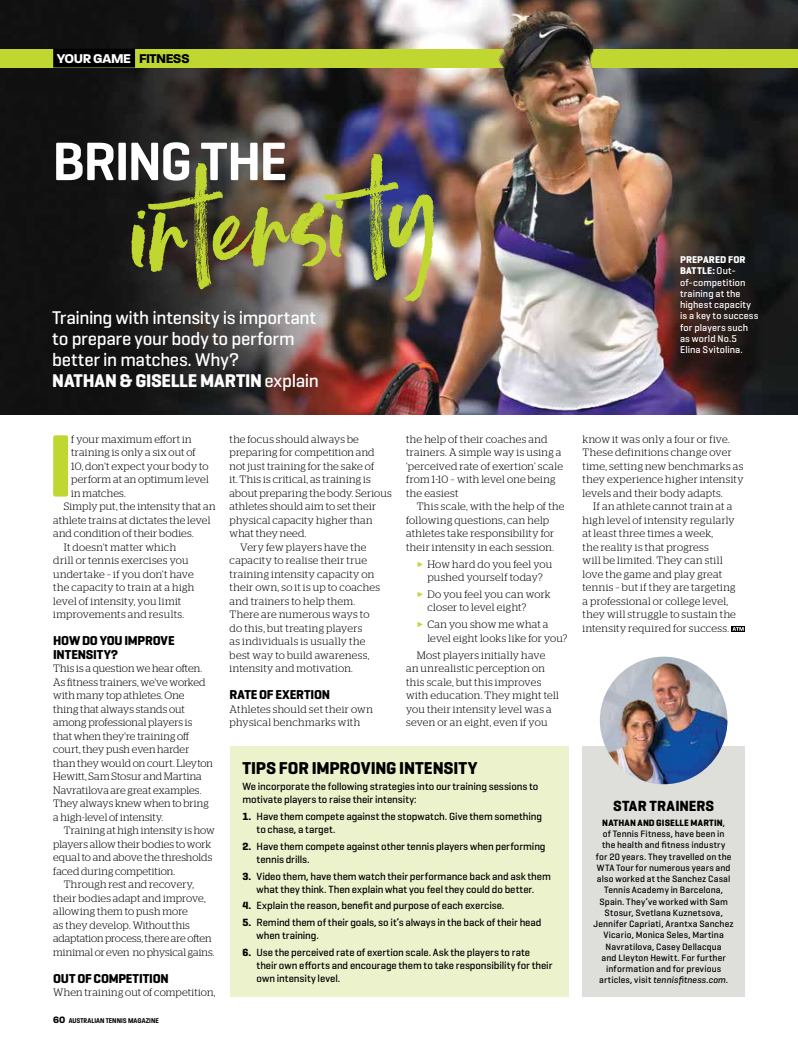
<style>
.page{position:relative;width:798px;height:1053px;background:#fff}
.page>*{position:absolute;margin:0;border:0;box-sizing:border-box;transform-origin:0 0}
.t1{font:105.88px "Freespirit Brush 1";color:#bfd730}
.t2{font:700 90px "Geogrotesque";color:#bfd730}
.t3{font:600 55px "Geogrotesque";letter-spacing:-.035em;color:#fff}
.t4{font:500 18.75px/21.2px "Geogrotesque";letter-spacing:-.02em;color:#fff}
.t5{font:700 17.5px "Geogrotesque";letter-spacing:-.01em;color:#000}
.t6{font:700 15px "Geogrotesque";letter-spacing:.01em;color:#000}
.t7{font:700 13.75px "Paralucent";letter-spacing:-.035em;color:#fff}
.t8{font:700 13.12px/13.5px "Geogrotesque";letter-spacing:-.015em;color:#000}
.t9{font:300 10.62px/13.5px "Stag";letter-spacing:.02em;color:#000}
.t10{font:500 10.62px/13.1px "Geogrotesque";letter-spacing:-.005em;color:#000}
.t11{font:300 10.62px "Stag";color:#000}
.t12{font:300 10.62px "Stag";letter-spacing:-.01em;color:#000}
.t13{font:300 10.62px "Stag";letter-spacing:.04em;color:#000}
.t14{font:500 10px/11.2px "Geogrotesque";letter-spacing:.015em;color:#fff}
.t15{font:500 9.38px/11.2px "Geogrotesque";letter-spacing:.015em;color:#000;text-align:center}
.t16{font:600 7.5px "Paralucent Cond";letter-spacing:.01em;color:#000}
.s1{color:#000}
.s2{font-weight:700}
.s3{font-family:"Paralucent";font-weight:700;font-size:10px}
.s4{color:#bfd730}
.s5{font-style:italic}
</style>
<div class="page">
<svg style="left:731px;top:626px;width:13px;height:5px"></svg>
<svg style="left:732px;top:627px;width:11px;height:3px"></svg>
<div style="left:582px;top:746px;width:162px;height:251px;background:#dedfdb"></div>
<img style="left:599px;top:656px;width:128px;height:128px;border-radius:64px">
<div style="left:229px;top:746px;width:339px;height:251px;background:#ecf2cb"></div>
<img style="left:9px;top:0;width:788px;height:415px">
<p class="t7" style="left:57px;top:50px;width:134px">YOUR GAME <span class="s1">FITNESS</span></p>
<h3 class="t3" style="left:52px;top:127px;width:236px">BRING THE</h3>
<h1 class="t1" style="left:124px;top:169px;width:310px;rotate:-3deg">intensi ty</h1>
<h3 class="t4" style="left:52px;top:306px;width:268px">Training with intensity is important to prepare your body to perform better in matches. Why?<br><span class="s2">NATHAN &amp; GISELLE MARTIN</span> explain</h3>
<p class="t14" style="left:679px;top:254px;width:80px"><span class="s2">PREPARED FOR<br>BATTLE:</span> Out&shy;of-competition training at the highest capacity is a key to success for players such as world No.5<br>Elina Svitolina.</p>
<h2 class="t2" style="left:48px;top:410px;width:27px">I</h2>
<p class="t9" style="left:71px;top:432px;width:122px">f your maximum effort in</p>
<p class="t9" style="left:71px;top:445px;width:126px">training is only a six out of</p>
<p class="t9" style="left:71px;top:459px;width:139px">10, don't expect your body to</p>
<p class="t9" style="left:71px;top:472px;width:139px">perform at an optimum level</p>
<p class="t9" style="left:71px;top:486px;width:56px">in matches.</p>
<p class="t9" style="left:64px;top:499px;width:153px">Simply put, the intensity that an</p>
<p class="t9" style="left:53px;top:513px;width:159px">athlete trains at dictates the level</p>
<p class="t9" style="left:53px;top:526px;width:142px">and condition of their bodies.</p>
<p class="t9" style="left:64px;top:540px;width:114px">It doesn't matter which</p>
<p class="t9" style="left:53px;top:553px;width:137px">drill or tennis exercises you</p>
<p class="t9" style="left:53px;top:567px;width:142px">undertake – if you don't have</p>
<p class="t9" style="left:53px;top:580px;width:143px">the capacity to train at a high</p>
<p class="t9" style="left:53px;top:594px;width:129px">level of intensity, you limit</p>
<p class="t9" style="left:53px;top:607px;width:132px">improvements and results.</p>
<p class="t8" style="left:53px;top:634px;width:123px">HOW DO YOU IMPROVE<br>INTENSITY?</p>
<p class="t9" style="left:53px;top:661px;width:161px">This is a question we hear often.<br>As fitness trainers, we've worked with many top athletes. One<br>thing that always stands out among professional players is that when they're training off court, they push even harder than they would on court. Lleyton<br>Hewitt, Sam Stosur and Martina<br>Navratilova are great examples.<br>They always knew when to bring a high-level of intensity.</p>
<p class="t9" style="left:64px;top:823px;width:152px">Training at high intensity is how</p>
<p class="t9" style="left:53px;top:837px;width:159px">players allow their bodies to work</p>
<p class="t9" style="left:53px;top:850px;width:160px">equal to and above the thresholds</p>
<p class="t11" style="left:53px;top:865px;width:123px">faced during competition.</p>
<p class="t9" style="left:64px;top:877px;width:132px">Through rest and recovery,</p>
<p class="t9" style="left:53px;top:891px;width:154px">their bodies adapt and improve,</p>
<p class="t9" style="left:53px;top:904px;width:136px">allowing them to push more</p>
<p class="t9" style="left:53px;top:918px;width:138px">as they develop. Without this</p>
<p class="t12" style="left:53px;top:932px;width:160px">adaptation process, there are often</p>
<p class="t11" style="left:53px;top:946px;width:163px">minimal or even no physical gains.</p>
<p class="t8" style="left:53px;top:971px;width:117px">OUT OF COMPETITION</p>
<p class="t9" style="left:53px;top:985px;width:164px">When training out of competition,</p>
<p class="t16" style="left:53px;top:1016px;width:107px"><span class="s3">60</span> AUSTRALIAN TENNIS MAGAZINE</p>
<p class="t9" style="left:229px;top:432px;width:131px">the focus should always be</p>
<p class="t9" style="left:229px;top:445px;width:146px">preparing for competition and</p>
<p class="t9" style="left:229px;top:459px;width:146px">not just training for the sake of</p>
<p class="t9" style="left:229px;top:472px;width:143px">it. This is critical, as training is</p>
<p class="t9" style="left:229px;top:486px;width:164px">about preparing the body. Serious</p>
<p class="t9" style="left:229px;top:499px;width:148px">athletes should aim to set their</p>
<p class="t9" style="left:229px;top:513px;width:144px">physical capacity higher than</p>
<p class="t9" style="left:229px;top:526px;width:78px">what they need.</p>
<p class="t9" style="left:240px;top:540px;width:128px">Very few players have the</p>
<p class="t9" style="left:229px;top:553px;width:139px">capacity to realise their true</p>
<p class="t9" style="left:229px;top:567px;width:146px">training intensity capacity on</p>
<p class="t9" style="left:229px;top:580px;width:152px">their own, so it is up to coaches</p>
<p class="t9" style="left:229px;top:594px;width:127px">and trainers to help them.</p>
<p class="t9" style="left:229px;top:607px;width:141px">There are numerous ways to</p>
<p class="t9" style="left:229px;top:621px;width:134px">do this, but treating players</p>
<p class="t13" style="left:229px;top:635px;width:137px">as individuals is usually the</p>
<p class="t9" style="left:229px;top:648px;width:141px">best way to build awareness,</p>
<p class="t9" style="left:229px;top:661px;width:125px">intensity and motivation.</p>
<p class="t8" style="left:229px;top:688px;width:102px">RATE OF EXERTION</p>
<p class="t9" style="left:229px;top:702px;width:144px">Athletes should set their own physical benchmarks with</p>
<p class="t9" style="left:406px;top:432px;width:158px">the help of their coaches and trainers. A simple way is using a ‘perceived rate of exertion’ scale from 1-10 – with level one being the easiest</p>
<p class="t9" style="left:406px;top:499px;width:160px;text-indent:11px">This scale, with the help of the following questions, can help athletes take responsibility for their intensity in each session.</p>
<p class="t9" style="left:416px;top:557px;width:137px;text-align:center"><span class="s4">✓</span> How hard do you feel you pushed yourself today?</p>
<p class="t9" style="left:427px;top:587px;width:125px;text-indent:-11px"><span class="s4">✓</span> Do you feel you can work closer to level eight?</p>
<p class="t9" style="left:427px;top:617px;width:142px;text-indent:-11px"><span class="s4">✓</span> Can you show me what a level eight looks like for you?</p>
<p class="t9" style="left:406px;top:648px;width:154px;text-indent:11px">Most players initially have an unrealistic perception on this scale, but this improves with education. They might tell you their intensity level was a seven or an eight, even if you</p>
<h3 class="t5" style="left:242px;top:756px;width:236px">TIPS FOR IMPROVING INTENSITY</h3>
<p class="t10" style="left:242px;top:779px;width:297px">We incorporate the following strategies into our training sessions to motivate players to raise their intensity:</p>
<p class="t10" style="left:256px;top:809px;width:287px;text-indent:-14px"><span class="s2">1.</span> Have them compete against the stopwatch. Give them something to chase, a target.</p>
<p class="t10" style="left:256px;top:839px;width:290px;text-indent:-14px"><span class="s2">2.</span> Have them compete against other tennis players when performing tennis drills.</p>
<p class="t10" style="left:242px;top:869px;width:310px;text-align:center"><span class="s2">3.</span> Video them, have them watch their performance back and ask them what they think. Then explain what you feel they could do better.</p>
<p class="t10" style="left:242px;top:898px;width:263px"><span class="s2">4.</span> Explain the reason, benefit and purpose of each exercise.</p>
<p class="t10" style="left:256px;top:915px;width:286px;text-indent:-14px"><span class="s2">5.</span> Remind them of their goals, so it’s always in the back of their head when training.</p>
<p class="t10" style="left:256px;top:945px;width:297px;text-indent:-14px"><span class="s2">6.</span> Use the perceived rate of exertion scale. Ask the players to rate their own efforts and encourage them to take responsibility for their own intensity level.</p>
<p class="t9" style="left:582px;top:432px;width:162px">know it was only a four or five.<br>These definitions change over time, setting new benchmarks as they experience higher intensity levels and their body adapts.</p>
<p class="t9" style="left:582px;top:499px;width:155px;text-indent:11px">If an athlete cannot train at a high level of intensity regularly at least three times a week,<br>the reality is that progress<br>will be limited. They can still love the game and play great tennis – but if they are targeting a professional or college level, they will struggle to sustain the intensity required for success.</p>
<h3 class="t6" style="left:612px;top:796px;width:103px">STAR TRAINERS</h3>
<p class="t15" style="left:593px;top:816px;width:142px"><span class="s2">NATHAN AND GISELLE MARTIN</span>,<br>of Tennis Fitness, have been in<br>the health and fitness industry<br>for 20 years. They travelled on the<br>WTA Tour for numerous years and also worked at the Sanchez Casal<br>Tennis Academy in Barcelona,<br>Spain. They’ve worked with Sam<br>Stosur, Svetlana Kuznetsova,<br>Jennifer Capriati, Arantxa Sanchez<br>Vicario, Monica Seles, Martina<br>Navratilova, Casey Dellacqua<br>and Lleyton Hewitt. For further information and for previous articles, visit <span class="s5">tennisfitness.com.</span></p>
</div>
